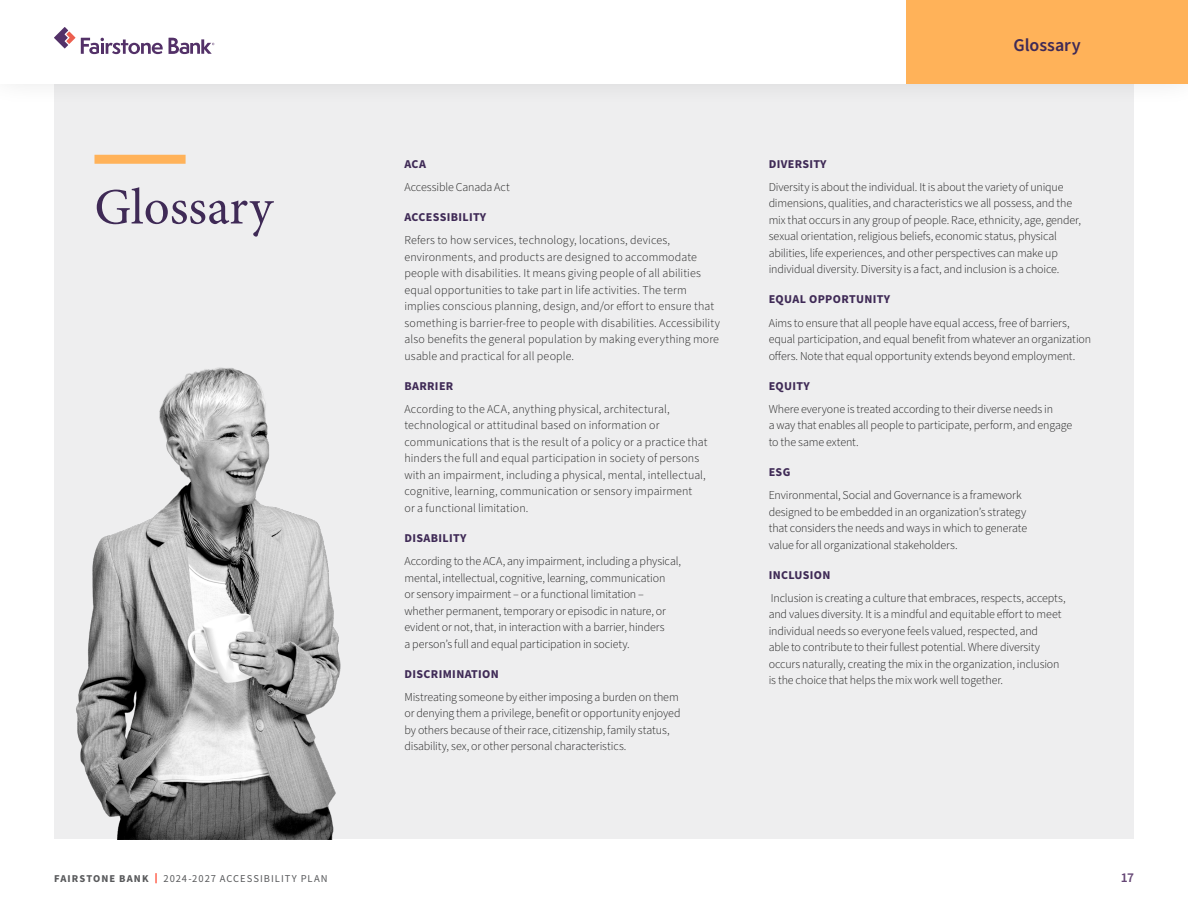
<style>
.page{position:relative;width:1188px;height:918px;background:#fff}
.page>*{position:absolute;margin:0;border:0;box-sizing:border-box;transform-origin:0 0}
.Titre_2{font:51px "Minion Pro";color:#3f2a56}
.t1{font:600 18px "Source Sans Pro";color:#3f2a56}
.t2{font:600 13.5px "Source Sans Pro";color:#654675}
.Texte_courrant{font:300 12px/16.5px "Source Sans Pro";letter-spacing:-.01em;color:#1a1a1a}
.Style_de_paragraphe_7{font:300 12px/16.5px "Source Sans Pro";letter-spacing:.005em;color:#1a1a1a}
.Sous-titre_1{font:700 12px "Source Sans Pro";letter-spacing:.03em;color:#3f2a56}
.t3{font:10.5px "Source Sans Pro";letter-spacing:.095em;color:#58595b}
.t4{font:700 10.5px "Source Sans Pro";letter-spacing:.1em;color:#58595b}
</style>
<div class="page">
<div style="left:54px;top:83px;width:1080px;height:756px;background:#eeeeef"></div>
<div style="left:94px;top:155px;width:92px;height:9px;background:#ffb259"></div>
<img style="left:76px;top:367px;width:265px;height:472px">
<div style="left:0;top:0;width:1188px;height:107px;background:#000;opacity:.15"></div>
<div style="left:0;top:0;width:1188px;height:83px;background:#fff"></div>
<svg style="left:81px;top:38px;width:82px;height:16px"></svg>
<svg style="left:54px;top:27px;width:21px;height:21px"></svg>
<svg style="left:169px;top:38px;width:45px;height:16px"></svg>
<div style="left:906px;top:0;width:282px;height:83px;background:#ffb259"></div>
<svg style="left:155px;top:873px;width:2px;height:10px"></svg>
<p class="Titre_2" style="left:94px;top:173px;width:180px">Glossary</p>
<p class="Sous-titre_1" style="left:405px;top:155px;width:23px">ACA</p>
<p class="Texte_courrant" style="left:405px;top:179px;width:107px">Accessible Canada Act</p>
<p class="Sous-titre_1" style="left:405px;top:209px;width:83px">ACCESSIBILITY</p>
<p class="Style_de_paragraphe_7" style="left:405px;top:232px;width:317px">Refers to how services, technology, locations, devices, environments, and products are designed to accommodate people with disabilities. It means giving people of all abilities equal opportunities to take part in life activities. The term implies conscious planning, design, and/or effort to ensure that something is barrier-free to people with disabilities. Accessibility also benefits the general population by making everything more usable and practical for all people.</p>
<p class="Sous-titre_1" style="left:405px;top:377px;width:50px">BARRIER</p>
<p class="Style_de_paragraphe_7" style="left:405px;top:401px;width:305px">According to the ACA, anything physical, architectural, technological or attitudinal based on information or communications that is the result of a policy or a practice that hinders the full and equal participation in society of persons with an impairment, including a physical, mental, intellectual, cognitive, learning, communication or sensory impairment<br>or a functional limitation.</p>
<p class="Sous-titre_1" style="left:405px;top:530px;width:63px">DISABILITY</p>
<p class="Texte_courrant" style="left:405px;top:553px;width:278px">According to the ACA, any impairment, including a physical, mental, intellectual, cognitive, learning, communication<br>or sensory impairment – or a functional limitation – whether permanent, temporary or episodic in nature, or evident or not, that, in interaction with a barrier, hinders<br>a person’s full and equal participation in society.</p>
<p class="Sous-titre_1" style="left:405px;top:665px;width:96px">DISCRIMINATION</p>
<p class="Texte_courrant" style="left:405px;top:689px;width:278px">Mistreating someone by either imposing a burden on them or denying them a privilege, benefit or opportunity enjoyed by others because of their race, citizenship, family status, disability, sex, or other personal characteristics.</p>
<p class="t1" style="left:1013px;top:33px;width:69px">Glossary</p>
<p class="Sous-titre_1" style="left:769px;top:155px;width:59px">DIVERSITY</p>
<p class="Texte_courrant" style="left:769px;top:179px;width:314px">Diversity is about the individual. It is about the variety of unique dimensions, qualities, and characteristics we all possess, and the mix that occurs in any group of people. Race, ethnicity, age, gender, sexual orientation, religious beliefs, economic status, physical abilities, life experiences, and other perspectives can make up individual diversity. Diversity is a fact, and inclusion is a choice.</p>
<p class="Sous-titre_1" style="left:769px;top:291px;width:123px">EQUAL OPPORTUNITY</p>
<p class="Texte_courrant" style="left:769px;top:315px;width:324px">Aims to ensure that all people have equal access, free of barriers, equal participation, and equal benefit from whatever an organization offers. Note that equal opportunity extends beyond employment.</p>
<p class="Sous-titre_1" style="left:769px;top:377px;width:43px">EQUITY</p>
<p class="Style_de_paragraphe_7" style="left:769px;top:401px;width:305px">Where everyone is treated according to their diverse needs in<br>a way that enables all people to participate, perform, and engage to the same extent.</p>
<p class="Sous-titre_1" style="left:769px;top:464px;width:23px">ESG</p>
<p class="Texte_courrant" style="left:769px;top:487px;width:260px">Environmental, Social and Governance is a framework designed to be embedded in an organization’s strategy that considers the needs and ways in which to generate value for all organizational stakeholders.</p>
<p class="Sous-titre_1" style="left:769px;top:566px;width:63px">INCLUSION</p>
<p class="Texte_courrant" style="left:769px;top:590px;width:299px">Inclusion is creating a culture that embraces, respects, accepts, and values diversity. It is a mindful and equitable effort to meet individual needs so everyone feels valued, respected, and<br>able to contribute to their fullest potential. Where diversity occurs naturally, creating the mix in the organization, inclusion is the choice that helps the mix work well together.</p>
<p class="t4" style="left:54px;top:871px;width:96px">FAIRSTONE BANK</p>
<p class="t3" style="left:163px;top:871px;width:166px">2024-2027 ACCESSIBILITY PLAN</p>
<p class="t2" style="left:1121px;top:868px;width:15px">17</p>
</div>
